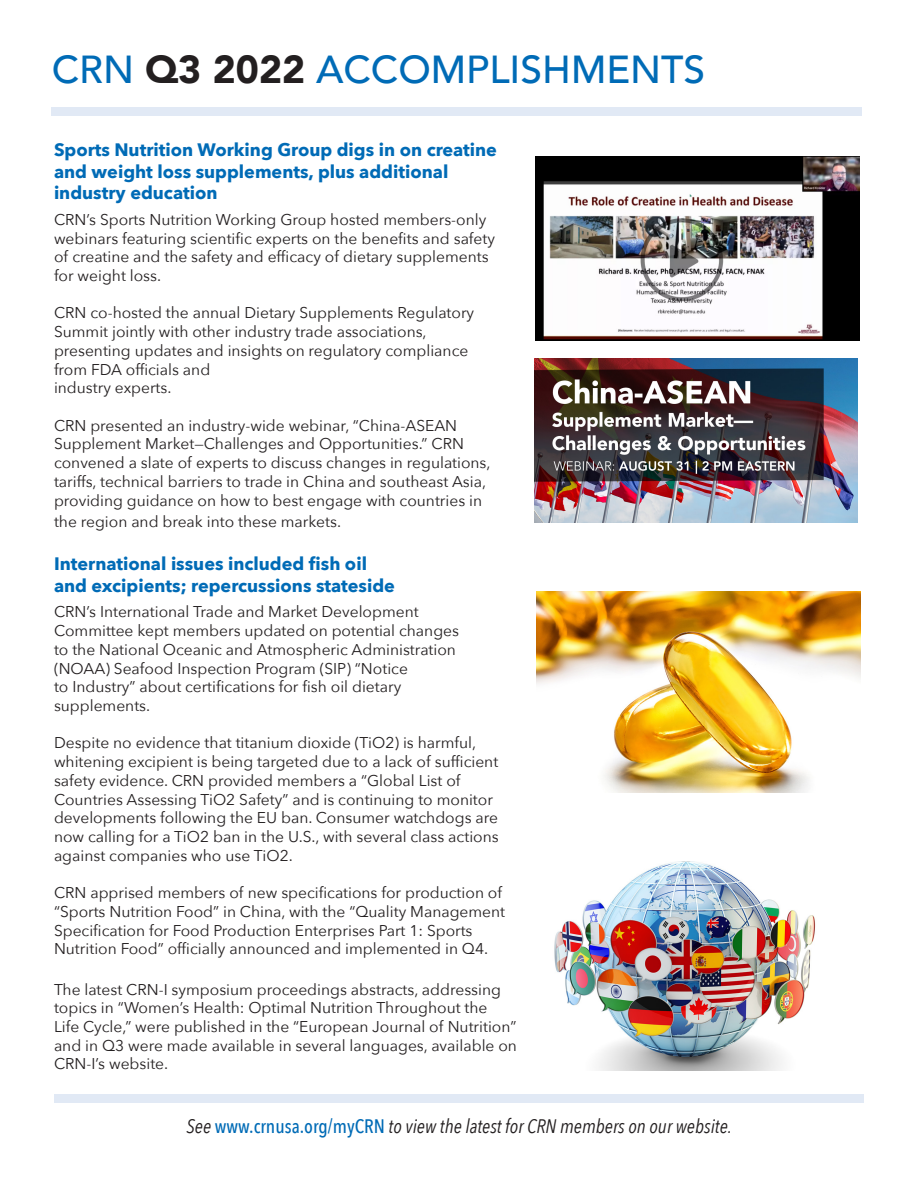
<style>
.page{position:relative;width:918px;height:1188px;background:#fff}
.page>*{position:absolute;margin:0;border:0;box-sizing:border-box;transform-origin:0 0}
.t1{font:500 39px "Avenir";color:#006bb6}
.t2{font:italic 19.5px "Avenir Next Condensed";color:#231f20}
.t3{font:700 18px/21.6px "Avenir Next";color:#006bb6}
.t4{font:15.6px/18.8px "Avenir Next";color:#231f20}
.s1{font-weight:900;color:#231f20}
.s2{font-weight:500;font-style:normal;color:#006bb6}
</style>
<div class="page">
<div style="left:52px;top:107px;width:810px;height:9px;background:#e1e9f5"></div>
<div style="left:54px;top:1094px;width:810px;height:9px;background:#e1e9f5"></div>
<img style="left:554px;top:861px;width:262px;height:209px">
<img style="left:534px;top:358px;width:324px;height:164px">
<img style="left:536px;top:157px;width:324px;height:183px">
<img style="left:537px;top:591px;width:324px;height:202px">
<p class="t1" style="left:52px;top:36px;width:655px">CRN <span class="s1">Q3 2022</span> ACCOMPLISHMENTS</p>
<p class="t3" style="left:54px;top:139px;width:445px">Sports Nutrition Working Group digs in on creatine and weight loss supplements, plus additional industry education</p>
<p class="t4" style="left:54px;top:209px;width:443px">CRN’s Sports Nutrition Working Group hosted members-only webinars featuring scientific experts on the benefits and safety of creatine and the safety and efficacy of dietary supplements for weight loss.</p>
<p class="t4" style="left:54px;top:303px;width:422px">CRN co-hosted the annual Dietary Supplements Regulatory Summit jointly with other industry trade associations, presenting updates and insights on regulatory compliance from FDA officials and<br>industry experts.</p>
<p class="t4" style="left:54px;top:415px;width:438px">CRN presented an industry-wide webinar, “China-ASEAN Supplement Market—Challenges and Opportunities.” CRN convened a slate of experts to discuss changes in regulations, tariffs, technical barriers to trade in China and southeast Asia, providing guidance on how to best engage with countries in</p>
<p class="t4" style="left:54px;top:512px;width:289px">the region and break into these markets.</p>
<p class="t3" style="left:54px;top:553px;width:343px">International issues included fish oil and excipients; repercussions stateside</p>
<p class="t4" style="left:54px;top:602px;width:407px">CRN’s International Trade and Market Development Committee kept members updated on potential changes to the National Oceanic and Atmospheric Administration (NOAA) Seafood Inspection Program (SIP) “Notice<br>to Industry” about certifications for fish oil dietary supplements.</p>
<p class="t4" style="left:54px;top:733px;width:446px">Despite no evidence that titanium dioxide (TiO2) is harmful, whitening excipient is being targeted due to a lack of sufficient safety evidence. CRN provided members a “Global List of Countries Assessing TiO2 Safety” and is continuing to monitor developments following the EU ban. Consumer watchdogs are now calling for a TiO2 ban in the U.S., with several class actions against companies who use TiO2.</p>
<p class="t4" style="left:54px;top:883px;width:453px">CRN apprised members of new specifications for production of “Sports Nutrition Food” in China, with the “Quality Management Specification for Food Production Enterprises Part 1: Sports Nutrition Food” officially announced and implemented in Q4.</p>
<p class="t4" style="left:54px;top:979px;width:465px">The latest CRN-I symposium proceedings abstracts, addressing topics in “Women’s Health: Optimal Nutrition Throughout the<br>Life Cycle,” were published in the “European Journal of Nutrition” and in Q3 were made available in several languages, available on CRN-I’s website.</p>
<p class="t2" style="left:187px;top:1115px;width:547px">See <span class="s2">www.crnusa.org/myCRN</span> to view the latest for CRN members on our website.</p>
</div>
